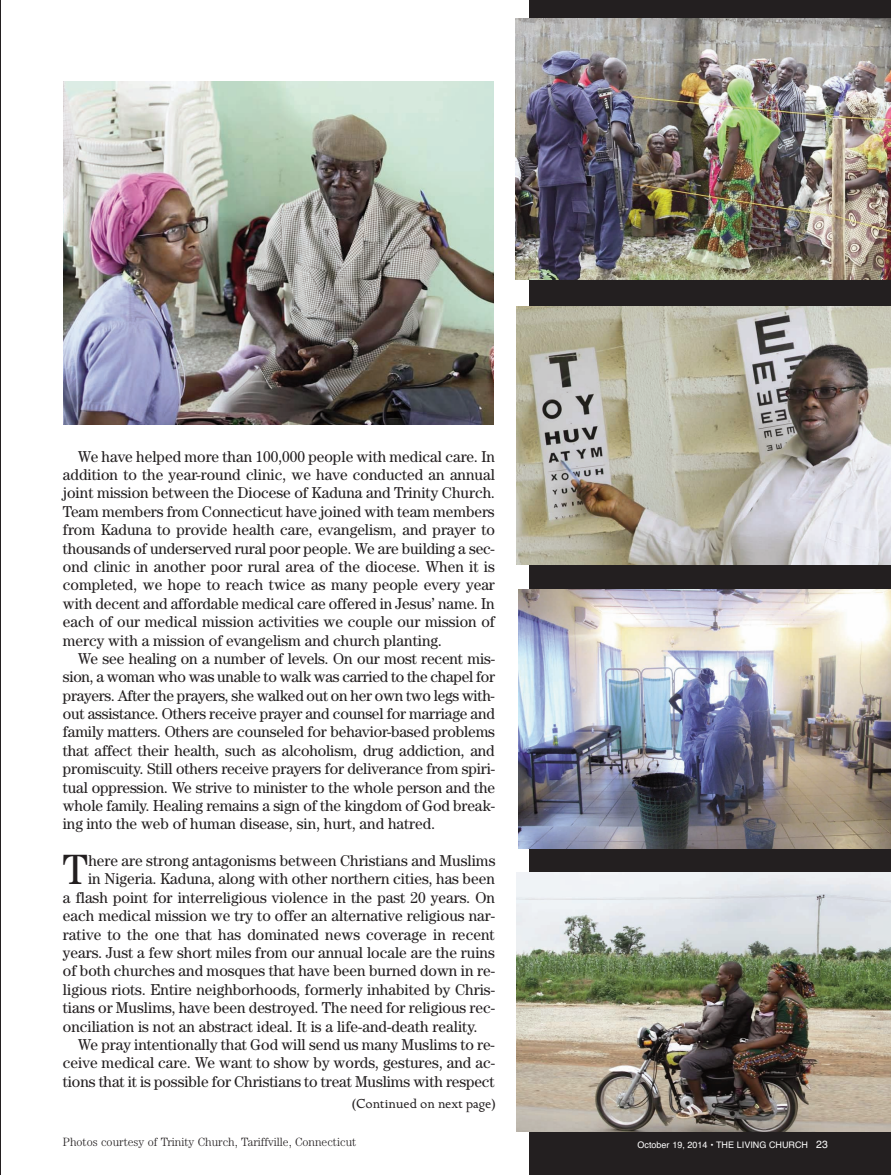
<style>
.page{position:relative;width:891px;height:1175px;background:#fff}
.page>*{position:absolute;margin:0;border:0;box-sizing:border-box;transform-origin:0 0}
.t1{font:42.45px "Century";color:#231f20}
.t2{font:15.75px/18.5px "Century";color:#231f20;text-align:justify}
.t3{font:13.5px "Golden Cockerel ITC";color:#231f20}
.t4{font:300 12px "Century";color:#231f20}
.t5{font:9px "Helvetica";color:#fff}
.s1{font-size:10.5px}
</style>
<div class="page">
<hr style="left:0;top:0;width:1px;height:1174px;background:#231f20">
<div style="left:529px;top:0;width:362px;height:1174px;background:#231f20"></div>
<img style="left:63px;top:81px;width:430px;height:343px">
<img style="left:518px;top:590px;width:373px;height:258px">
<img style="left:516px;top:872px;width:375px;height:259px">
<img style="left:516px;top:306px;width:375px;height:259px">
<img style="left:516px;top:19px;width:375px;height:260px">
<p class="t2" style="left:63px;top:448px;width:434px;text-indent:15px">We have helped more than 100,000 people with medical care. In addition to the year-round clinic, we have conducted an annual joint mission between the Diocese of Kaduna and Trinity Church.<br>Team members from Connecticut have joined with team members from Kaduna to provide health care, evangelism, and prayer to thousands of underserved rural poor people. We are building a sec&shy;ond clinic in another poor rural area of the diocese. When it is completed, we hope to reach twice as many people every year with decent and affordable medical care offered in Jesus’ name. In each of our medical mission activities we couple our mission of mercy with a mission of evangelism and church planting.</p>
<p class="t2" style="left:63px;top:650px;width:434px;text-indent:15px">We see healing on a number of levels. On our most recent mis&shy;sion, a woman who was unable to walk was carried to the chapel for prayers. After the prayers, she walked out on her own two legs with&shy;out assistance. Others receive prayer and counsel for marriage and family matters. Others are counseled for behavior-based problems that affect their health, such as alcoholism, drug addiction, and promiscuity. Still others receive prayers for deliverance from spiri&shy;tual oppression. We strive to minister to the whole person and the whole family. Healing remains a sign of the kingdom of God break&shy;ing into the web of human disease, sin, hurt, and hatred.</p>
<h1 class="t1" style="left:63px;top:855px;width:27px">T</h1>
<p class="t2" style="left:88px;top:853px;width:408px">here are strong antagonisms between Christians and Muslims</p>
<p class="t2" style="left:88px;top:871px;width:408px">in Nigeria. Kaduna, along with other northern cities, has been</p>
<p class="t2" style="left:63px;top:889px;width:434px">a flash point for interreligious violence in the past 20 years. On</p>
<p class="t2" style="left:63px;top:908px;width:434px">each medical mission we try to offer an alternative religious nar-</p>
<p class="t2" style="left:63px;top:926px;width:433px">rative to the one that has dominated news coverage in recent</p>
<p class="t2" style="left:63px;top:944px;width:434px">years. Just a few short miles from our annual locale are the ruins</p>
<p class="t2" style="left:63px;top:963px;width:434px">of both churches and mosques that have been burned down in re-</p>
<p class="t2" style="left:63px;top:981px;width:434px">ligious riots. Entire neighborhoods, formerly inhabited by Chris-</p>
<p class="t2" style="left:63px;top:1000px;width:434px">tians or Muslims, have been destroyed. The need for religious rec-</p>
<p class="t2" style="left:63px;top:1018px;width:416px">onciliation is not an abstract ideal. It is a life-and-death reality.</p>
<p class="t2" style="left:78px;top:1036px;width:418px">We pray intentionally that God will send us many Muslims to re-</p>
<p class="t2" style="left:63px;top:1055px;width:434px">ceive medical care. We want to show by words, gestures, and ac-</p>
<p class="t2" style="left:63px;top:1073px;width:433px">tions that it is possible for Christians to treat Muslims with respect</p>
<p class="t3" style="left:352px;top:1098px;width:145px">(Continued on next page)</p>
<p class="t4" style="left:63px;top:1138px;width:295px">Photos courtesy of Trinity Church, Tariffville, Connecticut</p>
<p class="t5" style="left:638px;top:1139px;width:192px">October 19, 2014 • THE LIVING CHURCH <span class="s1">23</span></p>
</div>
